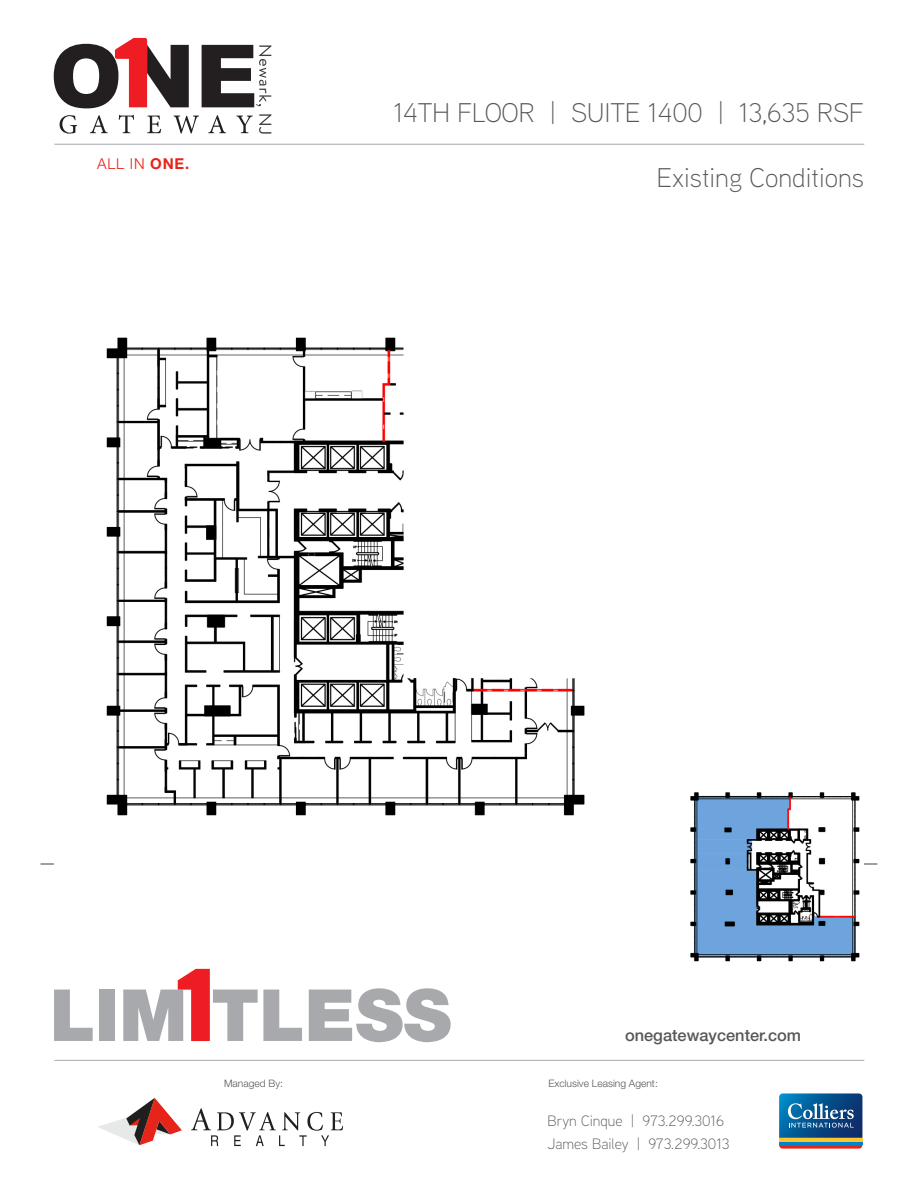
<style>
.page{position:relative;width:918px;height:1188px;background:#fff}
.page>*{position:absolute;margin:0;border:0;box-sizing:border-box;transform-origin:0 0}
.t1{font:900 72px "Helvetica Neue CE";color:#a8a9ad}
.t2{font:300 27px "Aaux Next";color:#58585a}
.t3{font:500 16.35px "Helvetica Neue CE";color:#57585a}
.t4{font:300 15px/22.5px "Aaux Next";color:#58585a}
.t5{font:300 15px "Helvetica Neue CE";color:#e72419}
.t6{font:300 10.2px "Helvetica Neue CE";color:#57585a}
.s1{font-weight:700}
</style>
<div class="page">
<svg style="left:178px;top:969px;width:32px;height:72px"></svg>
<svg style="left:54px;top:38px;width:218px;height:96px"></svg>
<hr style="left:54px;top:1060px;width:810px;height:1px;background:#a8a9ad">
<hr style="left:54px;top:144px;width:810px;height:1px;background:#a8a9ad">
<svg style="left:98px;top:1098px;width:84px;height:47px"></svg>
<svg style="left:191px;top:1108px;width:152px;height:38px"></svg>
<hr style="left:40px;top:863px;width:838px;height:2px;background:#58585a">
<div style="left:54px;top:851px;width:810px;height:30px;background:#fff"></div>
<svg style="left:779px;top:1093px;width:84px;height:56px;background:#416d8f"></svg>
<img style="left:106px;top:337px;width:479px;height:479px">
<img style="left:690px;top:792px;width:170px;height:170px">
<p class="t5" style="left:97px;top:155px;width:93px">ALL IN <span class="s1">ONE.</span></p>
<p class="t2" style="left:393px;top:95px;width:472px">14TH FLOOR | SUITE 1400 | 13,635 RSF</p>
<p class="t2" style="left:657px;top:160px;width:209px">Existing Conditions</p>
<h1 class="t1" style="left:50px;top:971px;width:403px">LIMITLESS</h1>
<p class="t3" style="left:625px;top:1025px;width:178px">onegatewaycenter.com</p>
<p class="t6" style="left:224px;top:1077px;width:60px">Managed By:</p>
<p class="t6" style="left:548px;top:1077px;width:111px">Exclusive Leasing Agent:</p>
<p class="t4" style="left:548px;top:1109px;width:184px">Bryn Cinque | 973.299.3016<br>James Bailey | 973.299.3013</p>
</div>
